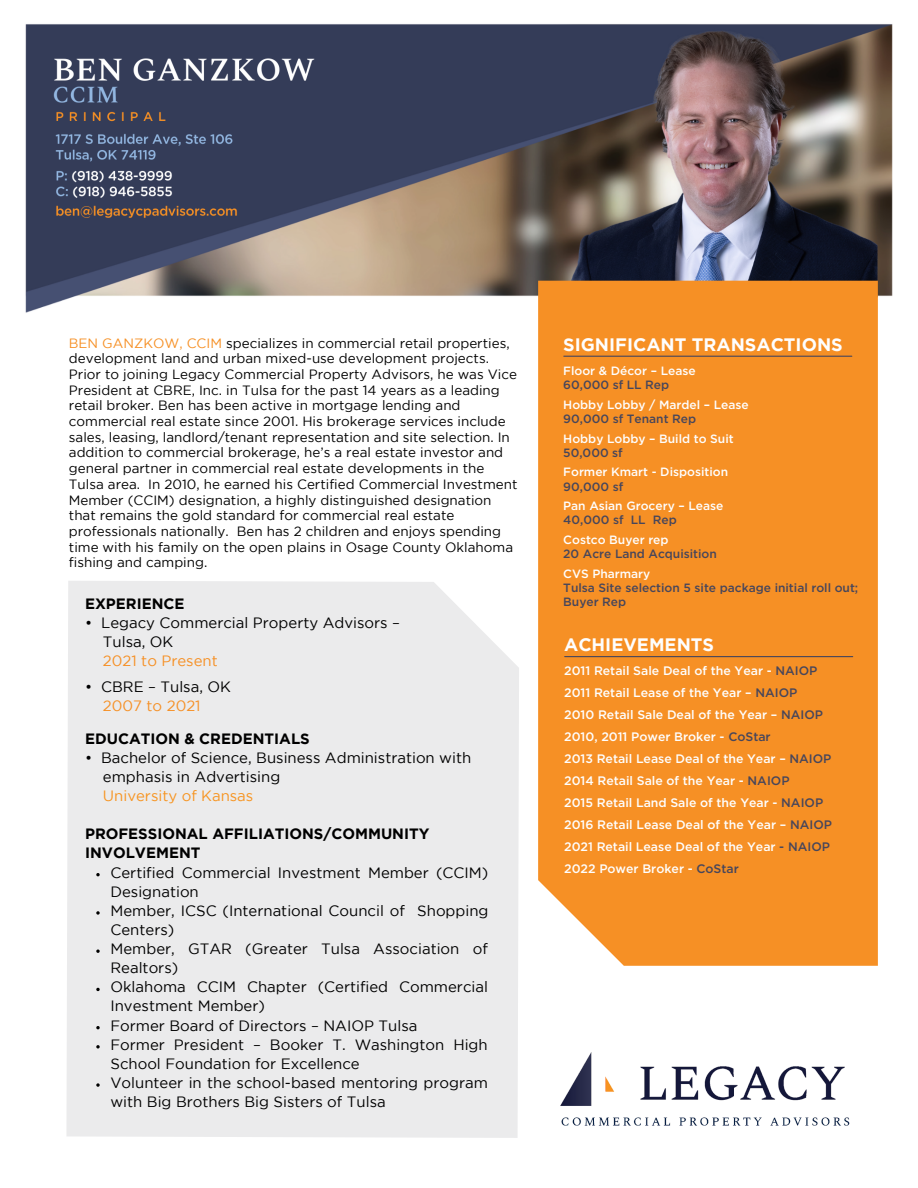
<style>
.page{position:relative;width:918px;height:1188px;background:#fff}
.page>*{position:absolute;margin:0;border:0;box-sizing:border-box;transform-origin:0 0}
.t1{font:700 18px "Gotham";color:#fefefe}
.t2{font:15px/19.2px "Gotham";color:#000}
.t3{font:700 15px/19.2px "Gotham";color:#000}
.t4{font:15px "Gotham";color:#f69025}
.t5{font:15px "Gotham";color:#f79420}
.t6{font:13.5px/15.8px "Gotham";color:#000}
.t7{font:500 12.3px "Gotham";color:#fefefe}
.t8{font:500 12px/14.2px "Gotham";color:#47465b}
.t9{font:500 12px "Gotham";color:#fefefe}
.s1{color:#f69025}
.s2{color:#47465b}
</style>
<div class="page">
<img style="left:25px;top:24px;width:868px;height:289px">
<img style="left:560px;top:1052px;width:290px;height:74px">
<div style="left:66px;top:581px;width:453px;height:557px;background:#ebebec"></div>
<svg style="left:96px;top:873px;width:4px;height:3px"></svg>
<svg style="left:96px;top:911px;width:4px;height:4px"></svg>
<svg style="left:96px;top:950px;width:4px;height:3px"></svg>
<svg style="left:96px;top:988px;width:4px;height:3px"></svg>
<svg style="left:96px;top:1026px;width:4px;height:3px"></svg>
<svg style="left:96px;top:1045px;width:4px;height:4px"></svg>
<svg style="left:96px;top:1083px;width:4px;height:4px"></svg>
<div style="left:538px;top:281px;width:340px;height:685px;background:#f69025"></div>
<hr style="left:564px;top:356px;width:288px;height:1px;background:#47465b">
<hr style="left:565px;top:656px;width:288px;height:1px;background:#47465b">
<p class="t6" style="left:69px;top:336px;width:450px"><span class="s1">BEN GANZKOW, CCIM</span> specializes in commercial retail properties, development land and urban mixed-use development projects.<br>Prior to joining Legacy Commercial Property Advisors, he was Vice President at CBRE, Inc. in Tulsa for the past 14 years as a leading retail broker. Ben has been active in mortgage lending and commercial real estate since 2001. His brokerage services include sales, leasing, landlord/tenant representation and site selection. In addition to commercial brokerage, he’s a real estate investor and general partner in commercial real estate developments in the Tulsa area. In 2010, he earned his Certified Commercial Investment Member (CCIM) designation, a highly distinguished designation that remains the gold standard for commercial real estate professionals nationally. Ben has 2 children and enjoys spending time with his family on the open plains in Osage County Oklahoma fishing and camping.</p>
<p class="t3" style="left:85px;top:595px;width:101px">EXPERIENCE</p>
<p class="t2" style="left:85px;top:614px;width:316px">• Legacy Commercial Property Advisors –</p>
<p class="t2" style="left:103px;top:633px;width:72px">Tulsa, OK</p>
<p class="t4" style="left:103px;top:655px;width:116px">2021 to Present</p>
<p class="t2" style="left:85px;top:678px;width:147px">• CBRE – Tulsa, OK</p>
<p class="t4" style="left:103px;top:700px;width:99px">2007 to 2021</p>
<p class="t3" style="left:85px;top:730px;width:226px">EDUCATION &amp; CREDENTIALS</p>
<p class="t2" style="left:85px;top:749px;width:388px">• Bachelor of Science, Business Administration with</p>
<p class="t2" style="left:103px;top:768px;width:179px">emphasis in Advertising</p>
<p class="t5" style="left:103px;top:790px;width:152px">University of Kansas</p>
<p class="t3" style="left:85px;top:825px;width:346px">PROFESSIONAL AFFILIATIONS/COMMUNITY<br>INVOLVEMENT</p>
<p class="t2" style="left:110px;top:864px;width:379px">Certified Commercial Investment Member (CCIM)<br>Designation</p>
<p class="t2" style="left:110px;top:902px;width:380px">Member, ICSC (International Council of Shopping<br>Centers)</p>
<p class="t2" style="left:110px;top:940px;width:379px">Member, GTAR (Greater Tulsa Association of<br>Realtors)</p>
<p class="t2" style="left:110px;top:978px;width:379px">Oklahoma CCIM Chapter (Certified Commercial<br>Investment Member)</p>
<p class="t2" style="left:110px;top:1017px;width:309px">Former Board of Directors – NAIOP Tulsa</p>
<p class="t2" style="left:110px;top:1036px;width:379px">Former President – Booker T. Washington High<br>School Foundation for Excellence</p>
<p class="t2" style="left:110px;top:1074px;width:379px">Volunteer in the school-based mentoring program with Big Brothers Big Sisters of Tulsa</p>
<p class="t1" style="left:563px;top:338px;width:281px">SIGNIFICANT TRANSACTIONS</p>
<p class="t9" style="left:563px;top:364px;width:134px">Floor &amp; Décor – Lease</p>
<p class="t8" style="left:563px;top:378px;width:107px">60,000 sf LL Rep</p>
<p class="t9" style="left:563px;top:397px;width:187px">Hobby Lobby / Mardel – Lease</p>
<p class="t8" style="left:563px;top:412px;width:134px">90,000 sf Tenant Rep</p>
<p class="t9" style="left:563px;top:431px;width:172px">Hobby Lobby – Build to Suit</p>
<p class="t8" style="left:563px;top:445px;width:61px">50,000 sf</p>
<p class="t9" style="left:563px;top:465px;width:166px">Former Kmart - Disposition</p>
<p class="t8" style="left:563px;top:479px;width:61px">90,000 sf</p>
<p class="t9" style="left:563px;top:499px;width:162px">Pan Asian Grocery – Lease</p>
<p class="t8" style="left:563px;top:513px;width:115px">40,000 sf LL Rep</p>
<p class="t9" style="left:563px;top:532px;width:107px">Costco Buyer rep</p>
<p class="t8" style="left:563px;top:547px;width:155px">20 Acre Land Acquisition</p>
<p class="t9" style="left:563px;top:566px;width:89px">CVS Pharmary</p>
<p class="t8" style="left:563px;top:580px;width:297px">Tulsa Site selection 5 site package initial roll out;<br>Buyer Rep</p>
<p class="t1" style="left:564px;top:638px;width:151px">ACHIEVEMENTS</p>
<p class="t7" style="left:564px;top:663px;width:255px">2011 Retail Sale Deal of the Year - <span class="s2">NAIOP</span></p>
<p class="t7" style="left:564px;top:685px;width:235px">2011 Retail Lease of the Year – <span class="s2">NAIOP</span></p>
<p class="t7" style="left:564px;top:707px;width:260px">2010 Retail Sale Deal of the Year – <span class="s2">NAIOP</span></p>
<p class="t7" style="left:564px;top:729px;width:208px">2010, 2011 Power Broker - <span class="s2">CoStar</span></p>
<p class="t7" style="left:564px;top:751px;width:269px">2013 Retail Lease Deal of the Year – <span class="s2">NAIOP</span></p>
<p class="t7" style="left:564px;top:773px;width:227px">2014 Retail Sale of the Year - <span class="s2">NAIOP</span></p>
<p class="t7" style="left:564px;top:795px;width:261px">2015 Retail Land Sale of the Year - <span class="s2">NAIOP</span></p>
<p class="t7" style="left:564px;top:817px;width:269px">2016 Retail Lease Deal of the Year – <span class="s2">NAIOP</span></p>
<p class="t7" style="left:564px;top:839px;width:267px">2021 Retail Lease Deal of the Year <span class="s2">- NAIOP</span></p>
<p class="t7" style="left:564px;top:861px;width:176px">2022 Power Broker - <span class="s2">CoStar</span></p>
</div>
